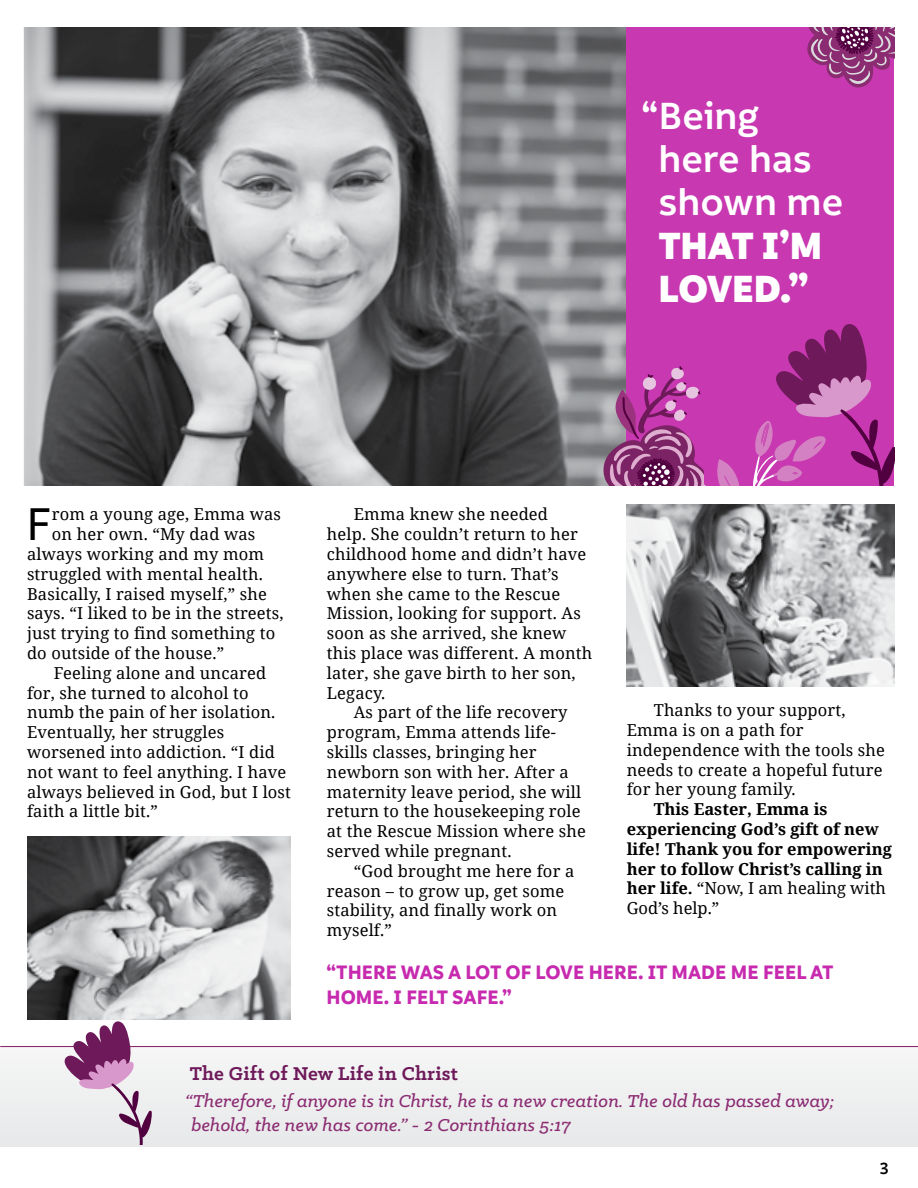
<style>
.page{position:relative;width:918px;height:1188px;background:#fff}
.page>*{position:absolute;margin:0;border:0;box-sizing:border-box;transform-origin:0 0}
.t1{font:43.8px "Azo Sans";color:#000}
.t2{font:600 40.8px/43.2px "Informative";letter-spacing:-.005em;color:#fff}
.t3{font:900 40.8px/43.2px "Informative";letter-spacing:-.015em;color:#fff}
.t4{font:700 21px/25.2px "Informative";color:#c72aaf}
.t5{font:700 21px "Klinic Slab";letter-spacing:.01em;color:#6e1a5a}
.t6{font:italic 500 19.5px/23.4px "Klinic Slab";letter-spacing:.01em;color:#8b2b72}
.t7{font:600 18px "Freight Sans Pro";color:#000}
.t8{font:16.5px/19.8px "Noto Serif";letter-spacing:.01em;color:#000}
.t9{font:700 16.5px/19.8px "Noto Serif";color:#000}
.s1{font-weight:400}
</style>
<div class="page">
<hr style="left:0;top:1046px;width:918px;height:1px;background:#8b2b72">
<div style="left:0;top:1047px;width:918px;height:100px;background:#efeff0"></div>
<svg style="left:64px;top:1021px;width:88px;height:124px"></svg>
<img style="left:627px;top:504px;width:267px;height:182px">
<img style="left:27px;top:837px;width:263px;height:182px">
<img style="left:24px;top:27px;width:603px;height:459px">
<div style="left:627px;top:27px;width:267px;height:459px;background:#c839b1"></div>
<svg style="left:807px;top:27px;width:87px;height:61px"></svg>
<svg style="left:603px;top:322px;width:291px;height:164px"></svg>
<h2 class="t2" style="left:659px;top:95px;width:186px;text-indent:-17px">“Being here has shown me</h2>
<h2 class="t3" style="left:659px;top:225px;width:165px">THAT I’M<br>LOVED.”</h2>
<h1 class="t1" style="left:27px;top:496px;width:26px">F</h1>
<p class="t8" style="left:52px;top:504px;width:231px">rom a young age, Emma was</p>
<p class="t8" style="left:52px;top:524px;width:205px">on her own. “My dad was</p>
<p class="t8" style="left:27px;top:543px;width:239px">always working and my mom</p>
<p class="t8" style="left:27px;top:563px;width:237px">struggled with mental health.</p>
<p class="t8" style="left:27px;top:583px;width:241px">Basically, I raised myself,” she</p>
<p class="t8" style="left:27px;top:603px;width:258px">says. “I liked to be in the streets,</p>
<p class="t8" style="left:27px;top:623px;width:250px">just trying to find something to</p>
<p class="t8" style="left:27px;top:642px;width:199px">do outside of the house.”</p>
<p class="t8" style="left:54px;top:662px;width:214px">Feeling alone and uncared</p>
<p class="t8" style="left:27px;top:682px;width:223px">for, she turned to alcohol to</p>
<p class="t8" style="left:27px;top:702px;width:250px">numb the pain of her isolation.</p>
<p class="t8" style="left:27px;top:722px;width:199px">Eventually, her struggles</p>
<p class="t8" style="left:27px;top:741px;width:250px">worsened into addiction. “I did</p>
<p class="t8" style="left:27px;top:761px;width:261px">not want to feel anything. I have</p>
<p class="t8" style="left:27px;top:781px;width:266px">always believed in God, but I lost</p>
<p class="t8" style="left:27px;top:801px;width:132px">faith a little bit.”</p>
<p class="t8" style="left:327px;top:504px;width:267px;text-indent:27px">Emma knew she needed<br>help. She couldn’t return to her childhood home and didn’t have anywhere else to turn. That’s when she came to the Rescue<br>Mission, looking for support. As soon as she arrived, she knew this place was different. A month later, she gave birth to her son,<br>Legacy.</p>
<p class="t8" style="left:327px;top:702px;width:261px;text-indent:27px">As part of the life recovery program, Emma attends life&shy;skills classes, bringing her newborn son with her. After a maternity leave period, she will return to the housekeeping role at the Rescue Mission where she served while pregnant.</p>
<p class="t8" style="left:327px;top:860px;width:249px;text-indent:27px">“God brought me here for a reason – to grow up, get some stability, and finally work on myself.”</p>
<p class="t8" style="left:627px;top:700px;width:260px;text-indent:27px">Thanks to your support,<br>Emma is on a path for independence with the tools she needs to create a hopeful future for her young family.</p>
<p class="t9" style="left:627px;top:799px;width:267px;text-indent:27px">This Easter, Emma is experiencing God’s gift of new life! Thank you for empowering her to follow Christ’s calling in her life. <span class="s1">“Now, I am healing with<br>God’s help.”</span></p>
<p class="t4" style="left:327px;top:960px;width:509px">“THERE WAS A LOT OF LOVE HERE. IT MADE ME FEEL AT<br>HOME. I FELT SAFE.”</p>
<p class="t5" style="left:190px;top:1059px;width:270px">The Gift of New Life in Christ</p>
<p class="t6" style="left:191px;top:1089px;width:645px;text-indent:-6px">“Therefore, if anyone is in Christ, he is a new creation. The old has passed away; behold, the new has come.” - 2 Corinthians 5:17</p>
<p class="t7" style="left:880px;top:1156px;width:10px">3</p>
</div>
